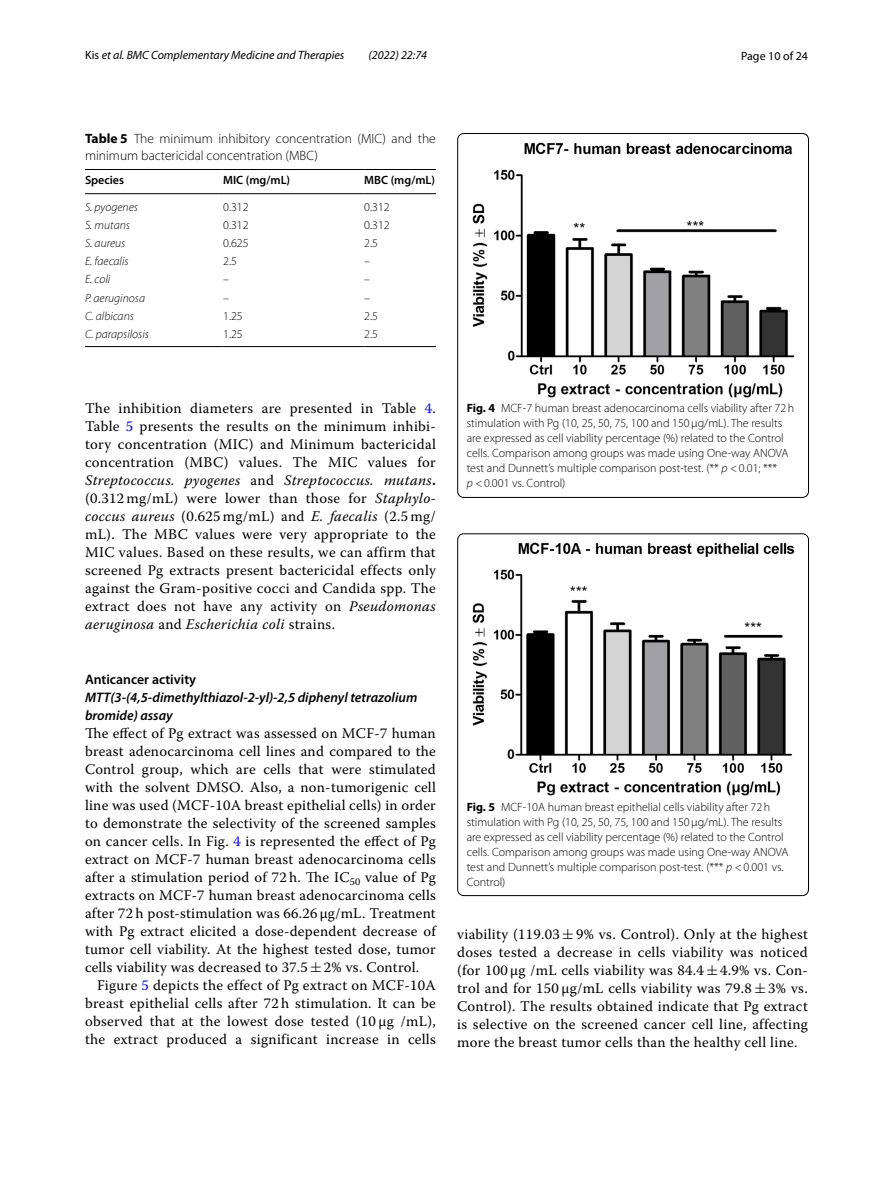
<style>
.page{position:relative;width:893px;height:1187px;background:#fff}
.page>*{position:absolute;margin:0;border:0;box-sizing:border-box;transform-origin:0 0}
.t1{font:14.7px/18px "Warnock Pro";letter-spacing:.02em;color:#000;text-align:justify}
.t2{font:italic 600 13.8px/18px "Myriad Pro";color:#000}
.t3{font:600 13.8px "Myriad Pro";color:#000}
.t4{font:300 13.5px/16.5px "Myriad Pro";color:#000}
.t5{font:300 12px/15px "Myriad Pro";color:#000}
.t6{font:italic 300 12px "Myriad Pro";color:#000}
.t7{font:italic 12px "Myriad Pro";color:#000}
.t8{font:600 12px "Myriad Pro";color:#000}
.t9{font:12px "Myriad Pro";color:#000}
.s1{font-style:normal}
.s2{font-weight:700}
.s3{color:#00f}
.s4{font-style:italic}
.s5{font-family:"MTSY"}
</style>
<div class="page">
<hr style="left:85px;top:169px;width:138px;height:1px;background:#000">
<hr style="left:85px;top:193px;width:138px;height:1px;background:#000">
<hr style="left:223px;top:169px;width:141px;height:1px;background:#000">
<hr style="left:223px;top:193px;width:141px;height:1px;background:#000">
<hr style="left:364px;top:169px;width:72px;height:1px;background:#000">
<hr style="left:364px;top:193px;width:72px;height:1px;background:#000">
<hr style="left:85px;top:346px;width:138px;height:1px;background:#000">
<hr style="left:223px;top:346px;width:141px;height:1px;background:#000">
<hr style="left:364px;top:346px;width:72px;height:1px;background:#000">
<img style="left:472px;top:142px;width:322px;height:255px">
<div style="left:457px;top:133px;width:352px;height:364px;border:1px solid #000;border-radius:6px"></div>
<img style="left:472px;top:542px;width:322px;height:253px">
<div style="left:457px;top:533px;width:352px;height:362px;border:1px solid #000;border-radius:6px"></div>
<p class="t7" style="left:85px;top:48px;width:261px"><span class="s1">Kis</span> et al. BMC Complementary Medicine and Therapies</p>
<p class="t7" style="left:368px;top:48px;width:60px">(2022) 22:74</p>
<p class="t9" style="left:741px;top:48px;width:68px">Page 10 of 24</p>
<p class="t4" style="left:85px;top:130px;width:352px"><span class="s2">Table 5</span> The minimum inhibitory concentration (MIC) and the minimum bactericidal concentration (MBC)</p>
<p class="t8" style="left:85px;top:172px;width:41px">Species</p>
<p class="t8" style="left:223px;top:172px;width:69px">MIC (mg/mL)</p>
<p class="t8" style="left:364px;top:172px;width:72px">MBC (mg/mL)</p>
<p class="t6" style="left:85px;top:200px;width:54px">S. pyogenes</p>
<p class="t5" style="left:223px;top:199px;width:27px">0.312</p>
<p class="t5" style="left:364px;top:199px;width:27px">0.312</p>
<p class="t6" style="left:85px;top:219px;width:47px">S. mutans</p>
<p class="t5" style="left:223px;top:218px;width:27px">0.312</p>
<p class="t5" style="left:364px;top:218px;width:27px">0.312</p>
<p class="t6" style="left:85px;top:237px;width:42px">S. aureus</p>
<p class="t5" style="left:223px;top:236px;width:27px">0.625</p>
<p class="t5" style="left:364px;top:236px;width:15px">2.5</p>
<p class="t6" style="left:85px;top:255px;width:45px">E. faecalis</p>
<p class="t5" style="left:223px;top:254px;width:15px">2.5</p>
<p class="t5" style="left:364px;top:254px;width:7px">–</p>
<p class="t6" style="left:85px;top:273px;width:27px">E. coli</p>
<p class="t5" style="left:223px;top:272px;width:7px">–</p>
<p class="t5" style="left:364px;top:272px;width:7px">–</p>
<p class="t6" style="left:85px;top:291px;width:62px">P. aeruginosa</p>
<p class="t5" style="left:223px;top:290px;width:7px">–</p>
<p class="t5" style="left:364px;top:290px;width:7px">–</p>
<p class="t6" style="left:85px;top:309px;width:50px">C. albicans</p>
<p class="t5" style="left:223px;top:308px;width:21px">1.25</p>
<p class="t5" style="left:364px;top:308px;width:15px">2.5</p>
<p class="t6" style="left:85px;top:327px;width:66px">C. parapsilosis</p>
<p class="t5" style="left:223px;top:327px;width:21px">1.25</p>
<p class="t5" style="left:364px;top:327px;width:15px">2.5</p>
<p class="t1" style="left:85px;top:398px;width:352px">The inhibition diameters are presented in Table <span class="s3">4</span>.<br>Table <span class="s3">5</span> presents the results on the minimum inhibi&shy;tory concentration (MIC) and Minimum bactericidal concentration (MBC) values. The MIC values for <span class="s4">Streptococcus. pyogenes</span> and <span class="s4">Streptococcus. mutans</span><span class="s2">. </span>(0.312 mg/mL) were lower than those for <span class="s4">Staphylo&shy;coccus aureus</span> (0.625 mg/mL) and <span class="s4">E. faecalis</span> (2.5 mg/ mL). The MBC values were very appropriate to the MIC values. Based on these results, we can affirm that screened Pg extracts present bactericidal effects only against the Gram-positive cocci and Candida spp. The extract does not have any activity on <span class="s4">Pseudomonas aeruginosa</span> and <span class="s4">Escherichia coli</span> strains.</p>
<p class="t3" style="left:85px;top:670px;width:113px">Anticancer activity</p>
<p class="t2" style="left:85px;top:687px;width:334px">MTT(3‑(4,5‑dimethylthiazol‑2‑yl)‑2,5 diphenyl tetrazolium bromide) assay</p>
<p class="t1" style="left:85px;top:723px;width:352px">The effect of Pg extract was assessed on MCF-7 human breast adenocarcinoma cell lines and compared to the Control group, which are cells that were stimulated with the solvent DMSO. Also, a non-tumorigenic cell line was used (MCF-10A breast epithelial cells) in order to demonstrate the selectivity of the screened samples on cancer cells. In Fig. <span class="s3">4</span> is represented the effect of Pg extract on MCF-7 human breast adenocarcinoma cells after a stimulation period of 72 h. The IC<sub>50</sub> value of Pg extracts on MCF-7 human breast adenocarcinoma cells after 72 h post-stimulation was 66.26 μg/mL. Treatment with Pg extract elicited a dose-dependent decrease of tumor cell viability. At the highest tested dose, tumor cells viability was decreased to 37.5<span class="s5">±</span>2% vs. Control.</p>
<p class="t1" style="left:85px;top:975px;width:352px;text-indent:12px">Figure <span class="s3">5</span> depicts the effect of Pg extract on MCF-10A breast epithelial cells after 72 h stimulation. It can be observed that at the lowest dose tested (10 μg /mL), the extract produced a significant increase in cells</p>
<p class="t5" style="left:467px;top:401px;width:329px"><span class="s2">Fig. 4</span> MCF-7 human breast adenocarcinoma cells viability after 72h stimulation with Pg (10, 25, 50, 75, 100 and 150μg/mL). The results are expressed as cell viability percentage (%) related to the Control cells. Comparison among groups was made using One-way ANOVA test and Dunnett’s multiple comparison post-test. (** <span class="s4">p</span> &lt;0.01; ***<br><span class="s4">p</span> &lt;0.001 vs. Control)</p>
<p class="t5" style="left:467px;top:799px;width:323px"><span class="s2">Fig. 5</span> MCF-10A human breast epithelial cells viability after 72h stimulation with Pg (10, 25, 50, 75, 100 and 150μg/mL). The results are expressed as cell viability percentage (%) related to the Control cells. Comparison among groups was made using One-way ANOVA test and Dunnett’s multiple comparison post-test. (*** <span class="s4">p</span> &lt;0.001 vs.<br>Control)</p>
<p class="t1" style="left:457px;top:925px;width:352px">viability (119.03 <span class="s5">±</span> 9% vs. Control). Only at the highest doses tested a decrease in cells viability was noticed (for 100 μg /mL cells viability was 84.4 <span class="s5">±</span> 4.9% vs. Con&shy;trol and for 150 μg/mL cells viability was 79.8 <span class="s5">±</span> 3% vs.<br>Control). The results obtained indicate that Pg extract is selective on the screened cancer cell line, affecting more the breast tumor cells than the healthy cell line.</p>
</div>
